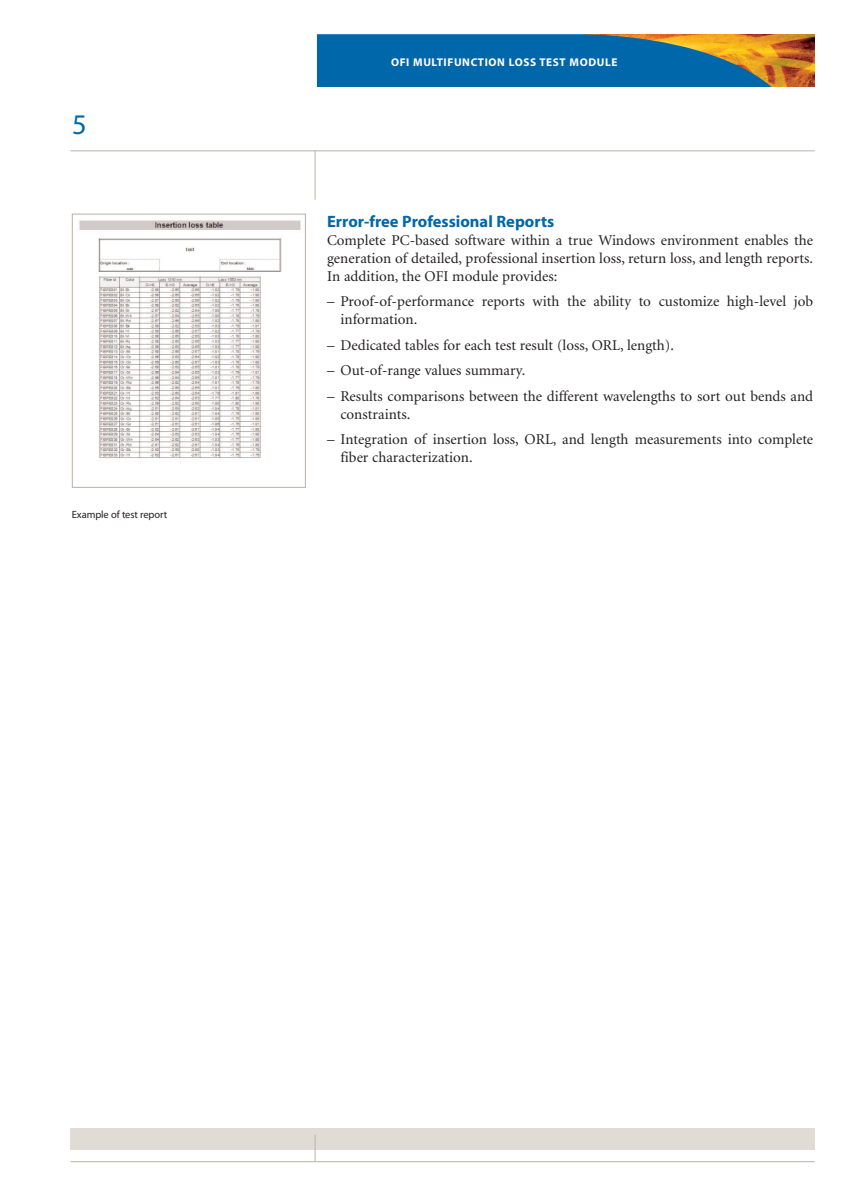
<style>
.page{position:relative;width:864px;height:1191px;background:#fff}
.page>*{position:absolute;margin:0;border:0;box-sizing:border-box;transform-origin:0 0}
.t1{font:28.5px "Myriad MM 400 600";color:#0067aa}
.t2{font:16.5px "Myriad MM 700 600";color:#0067aa}
.t3{font:15px/18px "Minion";color:#231f20}
.t4{font:11.25px "Myriad MM 700 600";letter-spacing:.055em;color:#fff}
.t5{font:10.5px "Myriad MM 400 600";letter-spacing:-.01em;color:#231f20}
</style>
<div class="page">
<img style="left:773px;top:34px;width:42px;height:52px">
<svg style="left:317px;top:34px;width:456px;height:52px;background:#1f6e98"></svg>
<hr style="left:315px;top:151px;width:1px;height:49px;background:#bbb1a3">
<hr style="left:71px;top:150px;width:744px;height:1px;background:#bbb1a3">
<div style="left:71px;top:1128px;width:744px;height:21px;background:#e0dcd5"></div>
<svg style="left:315px;top:1135px;width:1px;height:26px"></svg>
<hr style="left:71px;top:1161px;width:744px;height:1px;background:#bbb1a3">
<img style="left:79px;top:220px;width:222px;height:238px">
<div style="left:72px;top:214px;width:234px;height:274px;border:1px solid #bbb1a3"></div>
<h1 class="t1" style="left:72px;top:113px;width:16px">5</h1>
<p class="t5" style="left:72px;top:510px;width:97px">Example of test report</p>
<p class="t4" style="left:391px;top:58px;width:228px">OFI MULTIFUNCTION LOSS TEST MODULE</p>
<p class="t2" style="left:327px;top:215px;width:229px">Error-free Professional Reports</p>
<p class="t3" style="left:327px;top:232px;width:488px;text-align:justify">Complete PC-based software within a true Windows environment enables the generation of detailed, professional insertion loss, return loss, and length reports.<br>In addition, the OFI module provides:</p>
<p class="t3" style="left:341px;top:294px;width:474px;text-indent:-13px">– Proof-of-performance reports with the ability to customize high-level job information.</p>
<p class="t3" style="left:327px;top:337px;width:348px">– Dedicated tables for each test result (loss, ORL, length).</p>
<p class="t3" style="left:327px;top:363px;width:200px">– Out-of-range values summary.</p>
<p class="t3" style="left:341px;top:388px;width:474px;text-indent:-13px">– Results comparisons between the different wavelengths to sort out bends and constraints.</p>
<p class="t3" style="left:341px;top:432px;width:474px;text-indent:-13px">– Integration of insertion loss, ORL, and length measurements into complete fiber characterization.</p>
</div>
